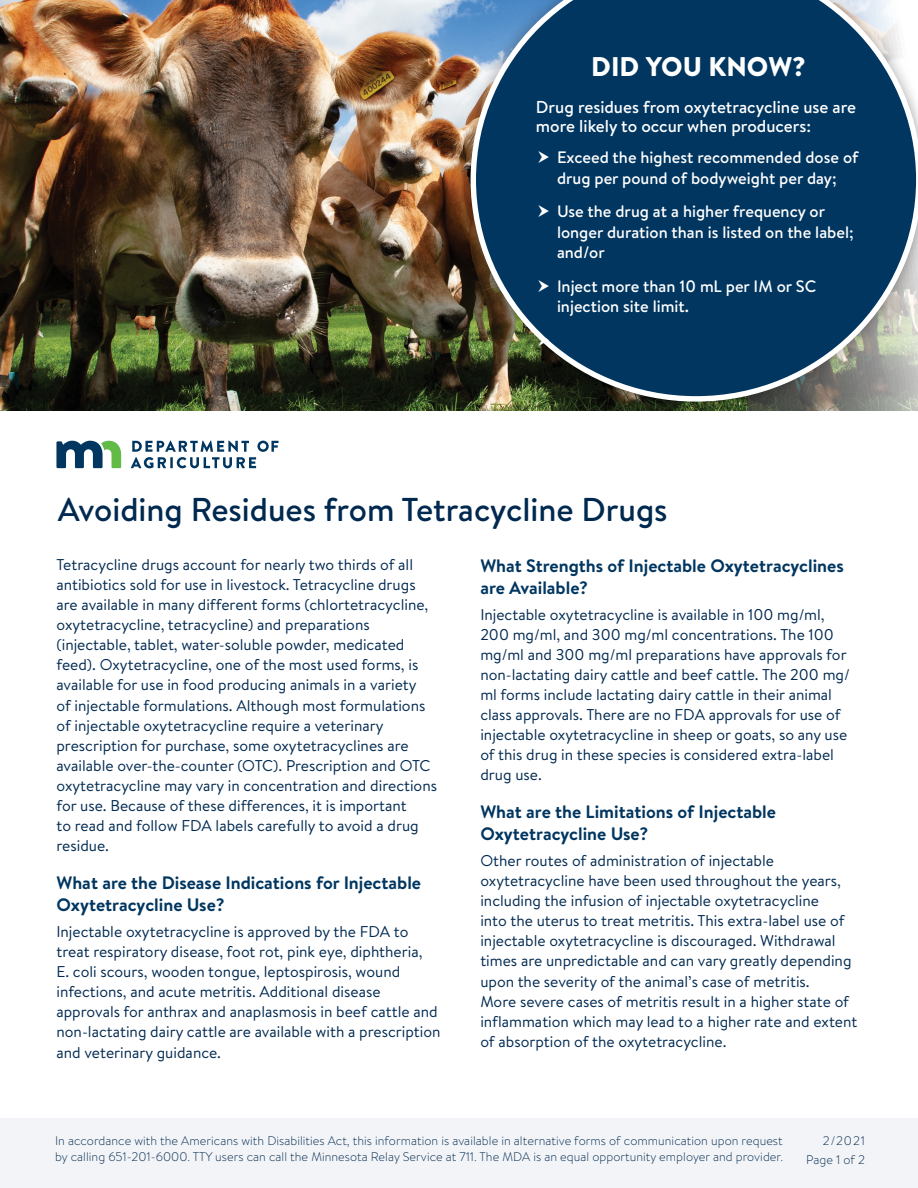
<style>
.page{position:relative;width:918px;height:1188px;background:#fff}
.page>*{position:absolute;margin:0;border:0;box-sizing:border-box;transform-origin:0 0}
.t1{font:500 33px "Brandon Text";color:#002950}
.t2{font:900 27px "Brandon Text";color:#fff}
.t3{font:700 18px/22.5px "Brandon Text";color:#003660}
.t4{font:500 17.25px/19.6px "Brandon Text";color:#fff}
.t5{font:500 16.5px/20.2px "Brandon Text";color:#fff}
.t6{font:15.6px/20.1px "Brandon Text";color:#002950}
.t7{font:300 12.45px/16.5px "Brandon Text";letter-spacing:.005em;color:#002950}
.s1{color:#003660}
</style>
<div class="page">
<div style="left:0;top:1119px;width:918px;height:69px;background:#f3f4f7"></div>
<svg style="left:56px;top:441px;width:65px;height:27px"></svg>
<svg style="left:131px;top:441px;width:148px;height:27px"></svg>
<img style="left:0;top:0;width:457px;height:410px">
<div style="left:457px;top:0;width:461px;height:415px;background:#000;opacity:.32"></div>
<svg style="left:471px;top:0;width:447px;height:402px;background:#1e4a6a"></svg>
<svg style="left:539px;top:151px;width:10px;height:12px"></svg>
<svg style="left:539px;top:205px;width:10px;height:12px"></svg>
<svg style="left:539px;top:280px;width:10px;height:12px"></svg>
<svg style="left:539px;top:334px;width:10px;height:12px"></svg>
<h2 class="t2" style="left:591px;top:48px;width:216px">DID YOU KNOW?</h2>
<p class="t4" style="left:536px;top:97px;width:322px">Drug residues from oxytetracycline use are more likely to occur when producers:</p>
<p class="t5" style="left:557px;top:147px;width:303px">Exceed the highest recommended dose of drug per pound of bodyweight per day;</p>
<p class="t5" style="left:557px;top:201px;width:298px">Use the drug at a higher frequency or longer duration than is listed on the label; and/or</p>
<p class="t5" style="left:557px;top:276px;width:261px">Inject more than 10 mL per IM or SC injection site limit.</p>
<h1 class="t1" style="left:58px;top:487px;width:611px">Avoiding Residues from Tetracycline Drugs</h1>
<p class="t6" style="left:56px;top:554px;width:382px">Tetracycline drugs account for nearly two thirds of all antibiotics sold for use in livestock. Tetracycline drugs are available in many different forms (chlortetracycline, oxytetracycline, tetracycline) and preparations (injectable, tablet, water-soluble powder, medicated feed). Oxytetracycline, one of the most used forms, is available for use in food producing animals in a variety<br>of injectable formulations. Although most formulations of injectable oxytetracycline require a veterinary prescription for purchase, some oxytetracyclines are available over-the-counter (OTC). Prescription and OTC oxytetracycline may vary in concentration and directions for use. Because of these differences, it is important<br>to read and follow FDA labels carefully to avoid a drug residue.</p>
<p class="t3" style="left:56px;top:871px;width:366px">What are the Disease Indications for Injectable<br>Oxytetracycline Use?</p>
<p class="t6" style="left:56px;top:921px;width:386px">Injectable oxytetracycline is approved by the FDA to treat respiratory disease, foot rot, pink eye, diphtheria,<br>E. coli scours, wooden tongue, leptospirosis, wound infections, and acute metritis. Additional disease approvals for anthrax and anaplasmosis in beef cattle and non-lactating dairy cattle are available with a prescription and veterinary guidance.</p>
<p class="t3" style="left:480px;top:554px;width:365px">What Strengths of Injectable Oxytetracyclines are Available?</p>
<p class="t6" style="left:480px;top:604px;width:371px">Injectable oxytetracycline is available in 100 mg/ml, 200 mg/ml, and 300 mg/ml concentrations. The 100 mg/ml and 300 mg/ml preparations have approvals for non-lactating dairy cattle and beef cattle. The 200 mg/ ml forms include lactating dairy cattle in their animal class approvals. There are no FDA approvals for use of injectable oxytetracycline in sheep or goats, so any use of this drug in these species is considered extra-label drug use.</p>
<p class="t3" style="left:480px;top:800px;width:297px">What are the Limitations of Injectable<br>Oxytetracycline Use?</p>
<p class="t6" style="left:480px;top:850px;width:379px">Other routes of administration of injectable oxytetracycline have been used throughout the years, including the infusion of injectable oxytetracycline<br>into the uterus to treat metritis. This extra-label use of injectable oxytetracycline is discouraged. Withdrawal times are unpredictable and can vary greatly depending upon the severity of the animal’s case of metritis.<br>More severe cases of metritis result in a higher state of inflammation which may lead to a higher rate and extent of absorption of the oxytetracycline.</p>
<p class="t7" style="left:55px;top:1132px;width:730px">In accordance with the Americans with Disabilities Act, this information is available in alternative forms of communication upon request by calling 651-201-6000. TTY users can call the Minnesota Relay Service at 711. The MDA is an equal opportunity employer and provider<span class="s1">.</span></p>
<p class="t7" style="left:806px;top:1131px;width:60px;line-height:18.8px;text-align:right">2/2021<br>Page 1 of 2</p>
</div>
